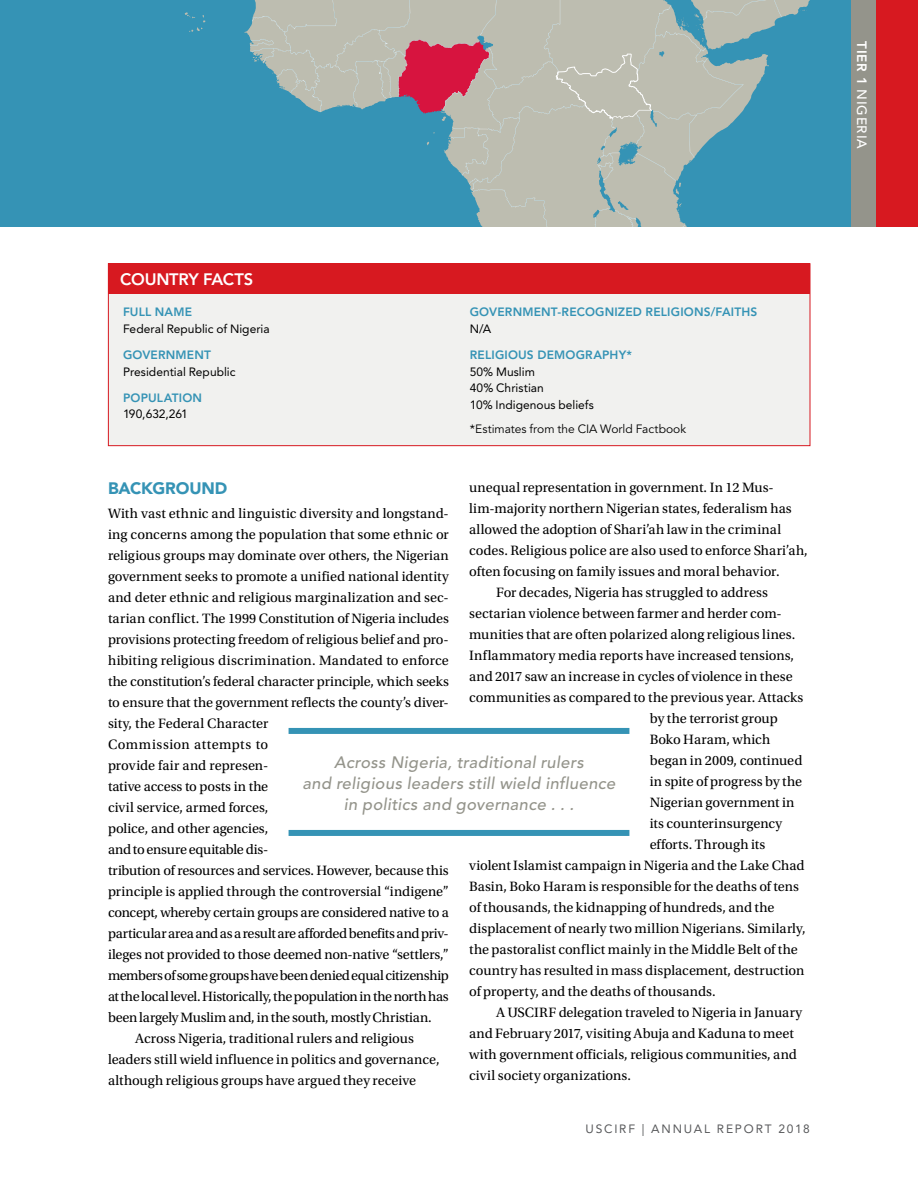
<style>
.page{position:relative;width:918px;height:1188px;background:#fff}
.page>*{position:absolute;margin:0;border:0;box-sizing:border-box;transform-origin:0 0}
.t1{font:italic 500 16.5px/21px "Avenir LT Std";letter-spacing:.02em;color:#94948b;text-align:center}
.t2{font:800 16.5px "Avenir LT Std";letter-spacing:-.015em;color:#fff}
.t3{font:900 16.5px "Avenir LT Std";letter-spacing:-.005em;color:#3593b5}
.t4{font:14.25px "Utopia Std";color:#000}
.t5{font:14.25px "Utopia Std";letter-spacing:-.02em;color:#000}
.t6{font:14.25px "Utopia Std";letter-spacing:-.025em;color:#000}
.t7{font:14.25px "Utopia Std";letter-spacing:-.03em;color:#000}
.t8{font:14.25px "Utopia Std";letter-spacing:.03em;color:#000}
.t9{font:500 13.5px "Avenir LT Std";letter-spacing:.055em;color:#fff}
.t10{font:12px/16.5px "Avenir LT Std";color:#000}
.t11{font:800 12px "Avenir LT Std";letter-spacing:.015em;color:#3593b5}
.t12{font:12px "Avenir LT Std";color:#000}
.t13{font:12px "Avenir LT Std";letter-spacing:.15em;color:#58595b}
.s1{font-weight:800}
</style>
<div class="page">
<div style="left:864px;top:0;width:54px;height:227px;background:#d71920"></div>
<div style="left:848px;top:0;width:28px;height:227px;background:#94948b"></div>
<div style="left:108px;top:263px;width:702px;height:183px;background:#f1f1ef;border:1px solid #d71920"></div>
<div style="left:0;top:0;width:850px;height:227px;background:#3593b5"></div>
<svg style="left:185px;top:12px;width:20px;height:20px"></svg>
<svg style="left:244px;top:0;width:566px;height:227px"></svg>
<div style="left:108px;top:263px;width:702px;height:31px;background:#d71920"></div>
<div style="left:289px;top:728px;width:340px;height:6px;background:#3593b5"></div>
<div style="left:289px;top:830px;width:340px;height:6px;background:#3593b5"></div>
<p class="t9" style="left:870px;top:41px;width:109px;rotate:90deg"><span class="s1">TIER 1</span> NIGERIA</p>
<p class="t2" style="left:120px;top:269px;width:134px">COUNTRY FACTS</p>
<p class="t11" style="left:123px;top:305px;width:71px">FULL NAME</p>
<p class="t10" style="left:123px;top:320px;width:148px">Federal Republic of Nigeria</p>
<p class="t11" style="left:123px;top:348px;width:90px">GOVERNMENT</p>
<p class="t10" style="left:123px;top:363px;width:114px">Presidential Republic</p>
<p class="t11" style="left:123px;top:391px;width:81px">POPULATION</p>
<p class="t10" style="left:123px;top:406px;width:66px">190,632,261</p>
<p class="t11" style="left:470px;top:305px;width:289px">GOVERNMENT-RECOGNIZED RELIGIONS/FAITHS</p>
<p class="t10" style="left:470px;top:320px;width:23px">N/A</p>
<p class="t11" style="left:470px;top:348px;width:164px">RELIGIOUS DEMOGRAPHY*</p>
<p class="t10" style="left:470px;top:363px;width:126px">50% Muslim<br>40% Christian<br>10% Indigenous beliefs</p>
<p class="t12" style="left:470px;top:422px;width:218px">*Estimates from the CIA World Factbook</p>
<p class="t4" style="left:469px;top:480px;width:306px">unequal representation in government. In 12 Mus-</p>
<p class="t4" style="left:469px;top:501px;width:324px">lim-majority northern Nigerian states, federalism has</p>
<p class="t4" style="left:469px;top:522px;width:314px">allowed the adoption of Shari’ah law in the criminal</p>
<p class="t4" style="left:469px;top:543px;width:340px">codes. Religious police are also used to enforce Shari’ah,</p>
<p class="t4" style="left:469px;top:564px;width:312px">often focusing on family issues and moral behavior.</p>
<p class="t4" style="left:496px;top:585px;width:273px">For decades, Nigeria has struggled to address</p>
<p class="t4" style="left:469px;top:606px;width:314px">sectarian violence between farmer and herder com-</p>
<p class="t4" style="left:469px;top:627px;width:328px">munities that are often polarized along religious lines.</p>
<p class="t4" style="left:469px;top:648px;width:327px">Inflammatory media reports have increased tensions,</p>
<p class="t4" style="left:469px;top:669px;width:325px">and 2017 saw an increase in cycles of violence in these</p>
<p class="t4" style="left:469px;top:690px;width:336px">communities as compared to the previous year. Attacks</p>
<p class="t4" style="left:650px;top:711px;width:130px">by the terrorist group</p>
<p class="t4" style="left:650px;top:732px;width:122px">Boko Haram, which</p>
<p class="t4" style="left:650px;top:753px;width:154px">began in 2009, continued</p>
<p class="t4" style="left:650px;top:774px;width:154px">in spite of progress by the</p>
<p class="t4" style="left:650px;top:795px;width:146px">Nigerian government in</p>
<p class="t4" style="left:650px;top:816px;width:134px">its counterinsurgency</p>
<p class="t4" style="left:650px;top:837px;width:117px">efforts. Through its</p>
<p class="t4" style="left:469px;top:858px;width:337px">violent Islamist campaign in Nigeria and the Lake Chad</p>
<p class="t4" style="left:469px;top:879px;width:331px">Basin, Boko Haram is responsible for the deaths of tens</p>
<p class="t4" style="left:469px;top:900px;width:307px">of thousands, the kidnapping of hundreds, and the</p>
<p class="t4" style="left:469px;top:921px;width:338px">displacement of nearly two million Nigerians. Similarly,</p>
<p class="t4" style="left:469px;top:942px;width:330px">the pastoralist conflict mainly in the Middle Belt of the</p>
<p class="t4" style="left:469px;top:963px;width:337px">country has resulted in mass displacement, destruction</p>
<p class="t4" style="left:469px;top:984px;width:248px">of property, and the deaths of thousands.</p>
<p class="t4" style="left:496px;top:1005px;width:308px">A USCIRF delegation traveled to Nigeria in January</p>
<p class="t4" style="left:469px;top:1026px;width:326px">and February 2017, visiting Abuja and Kaduna to meet</p>
<p class="t4" style="left:469px;top:1047px;width:329px">with government officials, religious communities, and</p>
<p class="t4" style="left:469px;top:1068px;width:163px">civil society organizations.</p>
<p class="t3" style="left:108px;top:478px;width:121px">BACKGROUND</p>
<p class="t4" style="left:108px;top:506px;width:342px">With vast ethnic and linguistic diversity and longstand-</p>
<p class="t4" style="left:108px;top:527px;width:342px">ing concerns among the population that some ethnic or</p>
<p class="t4" style="left:108px;top:548px;width:342px">religious groups may dominate over others, the Nigerian</p>
<p class="t4" style="left:108px;top:569px;width:342px">government seeks to promote a unified national identity</p>
<p class="t4" style="left:108px;top:590px;width:342px">and deter ethnic and religious marginalization and sec-</p>
<p class="t4" style="left:108px;top:611px;width:342px">tarian conflict. The 1999 Constitution of Nigeria includes</p>
<p class="t4" style="left:108px;top:632px;width:342px">provisions protecting freedom of religious belief and pro-</p>
<p class="t4" style="left:108px;top:653px;width:342px">hibiting religious discrimination. Mandated to enforce</p>
<p class="t4" style="left:108px;top:674px;width:342px">the constitution’s federal character principle, which seeks</p>
<p class="t4" style="left:108px;top:695px;width:342px">to ensure that the government reflects the county’s diver-</p>
<p class="t4" style="left:108px;top:716px;width:162px">sity, the Federal Character</p>
<p class="t8" style="left:108px;top:737px;width:162px">Commission attempts to</p>
<p class="t4" style="left:108px;top:758px;width:162px">provide fair and represen-</p>
<p class="t4" style="left:108px;top:779px;width:162px">tative access to posts in the</p>
<p class="t4" style="left:108px;top:800px;width:162px">civil service, armed forces,</p>
<p class="t4" style="left:108px;top:821px;width:162px">police, and other agencies,</p>
<p class="t5" style="left:108px;top:842px;width:162px">and to ensure equitable dis-</p>
<p class="t4" style="left:108px;top:863px;width:342px">tribution of resources and services. However, because this</p>
<p class="t4" style="left:108px;top:884px;width:342px">principle is applied through the controversial “indigene”</p>
<p class="t5" style="left:108px;top:905px;width:342px">concept, whereby certain groups are considered native to a</p>
<p class="t5" style="left:108px;top:926px;width:342px">particular area and as a result are afforded benefits and priv-</p>
<p class="t4" style="left:108px;top:947px;width:342px">ileges not provided to those deemed non-native “settlers,”</p>
<p class="t7" style="left:108px;top:968px;width:342px">members of some groups have been denied equal citizenship</p>
<p class="t6" style="left:108px;top:989px;width:342px">at the local level. Historically, the population in the north has</p>
<p class="t4" style="left:108px;top:1010px;width:325px">been largely Muslim and, in the south, mostly Christian.</p>
<p class="t4" style="left:135px;top:1031px;width:280px">Across Nigeria, traditional rulers and religious</p>
<p class="t4" style="left:108px;top:1052px;width:333px">leaders still wield influence in politics and governance,</p>
<p class="t4" style="left:108px;top:1073px;width:310px">although religious groups have argued they receive</p>
<p class="t1" style="left:303px;top:752px;width:314px">Across Nigeria, traditional rulers<br>and religious leaders still wield influence in politics and governance . . .</p>
<p class="t13" style="left:585px;top:1122px;width:226px">USCIRF | ANNUAL REPORT 2018</p>
</div>
